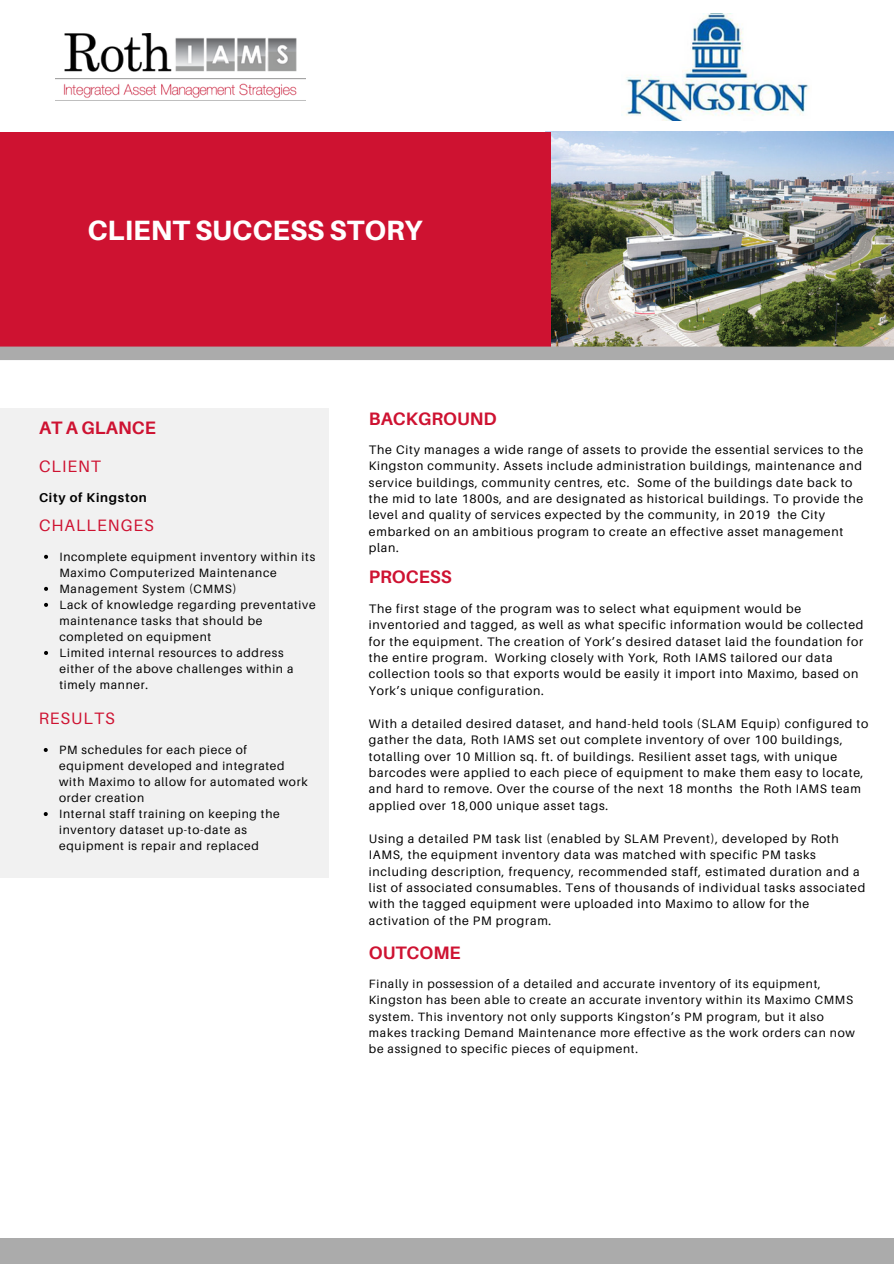
<style>
.page{position:relative;width:894px;height:1264px;background:#fff}
.page>*{position:absolute;margin:0;border:0;box-sizing:border-box;transform-origin:0 0}
.t1{font:800 27.9px "Aileron";color:#fff}
.t2{font:700 18px "Aileron";color:#ce1231}
.t3{font:16.5px "Aileron";letter-spacing:.06em;color:#ce1231}
.t4{font:700 12.75px "Aileron";letter-spacing:.06em;color:#000}
.t5{font:12.3px/16.4px "Aileron";letter-spacing:.06em;color:#000}
.t6{font:12px/16px "Aileron";letter-spacing:.06em;color:#000}
</style>
<div class="page">
<img style="left:551px;top:132px;width:342px;height:214px">
<div style="left:0;top:132px;width:551px;height:221px;background:#ce1231"></div>
<div style="left:0;top:346px;width:893px;height:14px;background:#ababab"></div>
<div style="left:0;top:408px;width:328px;height:469px;background:#f1f1f1"></div>
<div style="left:0;top:1237px;width:893px;height:26px;background:#ababab"></div>
<img style="left:56px;top:34px;width:250px;height:64px">
<img style="left:621px;top:14px;width:188px;height:107px">
<svg style="left:44px;top:748px;width:4px;height:4px"></svg>
<svg style="left:44px;top:812px;width:4px;height:4px"></svg>
<svg style="left:44px;top:555px;width:4px;height:4px"></svg>
<svg style="left:44px;top:587px;width:4px;height:4px"></svg>
<svg style="left:44px;top:603px;width:4px;height:4px"></svg>
<svg style="left:44px;top:651px;width:4px;height:4px"></svg>
<h1 class="t1" style="left:87px;top:213px;width:336px">CLIENT SUCCESS STORY</h1>
<h2 class="t2" style="left:39px;top:416px;width:118px">AT A GLANCE</h2>
<h3 class="t3" style="left:39px;top:456px;width:63px">CLIENT</h3>
<p class="t4" style="left:39px;top:489px;width:109px">City of Kingston</p>
<h3 class="t3" style="left:39px;top:515px;width:116px">CHALLENGES</h3>
<p class="t6" style="left:59px;top:548px;width:258px">Incomplete equipment inventory within its<br>Maximo Computerized Maintenance<br>Management System (CMMS)<br>Lack of knowledge regarding preventative maintenance tasks that should be completed on equipment<br>Limited internal resources to address either of the above challenges within a timely manner.</p>
<h3 class="t3" style="left:39px;top:708px;width:77px">RESULTS</h3>
<p class="t6" style="left:59px;top:741px;width:250px">PM schedules for each piece of equipment developed and integrated with Maximo to allow for automated work order creation<br>Internal staff training on keeping the inventory dataset up-to-date as equipment is repair and replaced</p>
<h2 class="t2" style="left:369px;top:407px;width:129px">BACKGROUND</h2>
<p class="t5" style="left:369px;top:441px;width:495px">The City manages a wide range of assets to provide the essential services to the Kingston community. Assets include administration buildings, maintenance and service buildings, community centres, etc. Some of the buildings date back to the mid to late 1800s, and are designated as historical buildings. To provide the level and quality of services expected by the community, in 2019 the City embarked on an ambitious program to create an effective asset management plan.</p>
<h2 class="t2" style="left:369px;top:565px;width:84px">PROCESS</h2>
<p class="t5" style="left:369px;top:600px;width:496px">The first stage of the program was to select what equipment would be inventoried and tagged, as well as what specific information would be collected for the equipment. The creation of York’s desired dataset laid the foundation for the entire program. Working closely with York, Roth IAMS tailored our data collection tools so that exports would be easily it import into Maximo, based on York’s unique configuration.</p>
<p class="t5" style="left:369px;top:715px;width:501px">With a detailed desired dataset, and hand-held tools (SLAM Equip) configured to gather the data, Roth IAMS set out complete inventory of over 100 buildings, totalling over 10 Million sq. ft. of buildings. Resilient asset tags, with unique barcodes were applied to each piece of equipment to make them easy to locate, and hard to remove. Over the course of the next 18 months the Roth IAMS team applied over 18,000 unique asset tags.</p>
<p class="t5" style="left:369px;top:830px;width:498px">Using a detailed PM task list (enabled by SLAM Prevent), developed by Roth IAMS, the equipment inventory data was matched with specific PM tasks including description, frequency, recommended staff, estimated duration and a list of associated consumables. Tens of thousands of individual tasks associated with the tagged equipment were uploaded into Maximo to allow for the activation of the PM program.</p>
<h2 class="t2" style="left:369px;top:941px;width:93px">OUTCOME</h2>
<p class="t6" style="left:369px;top:976px;width:487px">Finally in possession of a detailed and accurate inventory of its equipment, Kingston has been able to create an accurate inventory within its Maximo CMMS system. This inventory not only supports Kingston’s PM program, but it also makes tracking Demand Maintenance more effective as the work orders can now be assigned to specific pieces of equipment.</p>
</div>
